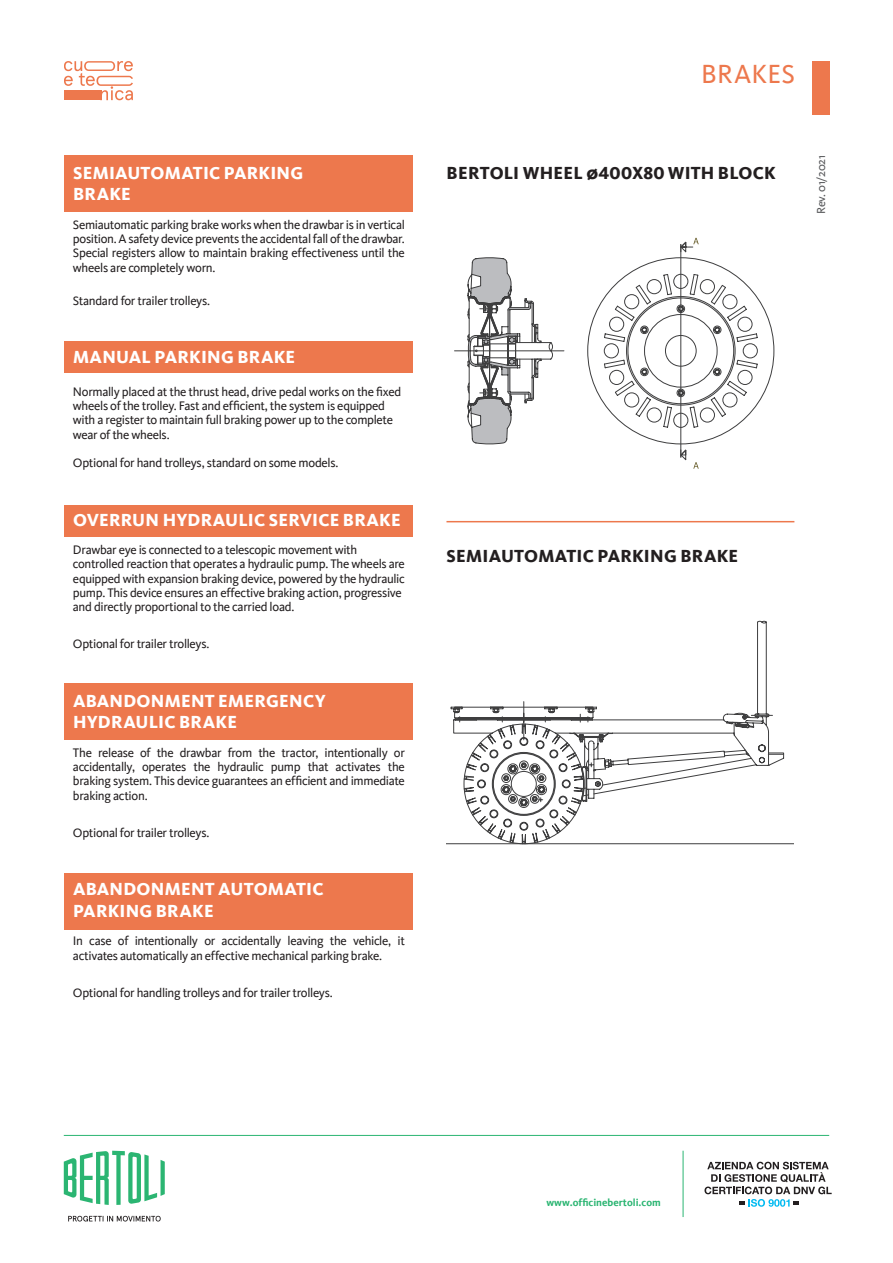
<style>
.page{position:relative;width:893px;height:1263px;background:#fff}
.page>*{position:absolute;margin:0;border:0;box-sizing:border-box;transform-origin:0 0}
.t1{font:27px "Kievit";letter-spacing:.01em;color:#ed784d}
.t2{font:18px/21.6px "Kievit Extrabold SC";letter-spacing:.01em;color:#fff}
.t3{font:18px "Kievit Extrabold SC";letter-spacing:.01em;color:#231f20}
.t4{font:12.75px/14.2px "Kievit";letter-spacing:-.025em;color:#231f20}
.t5{font:12px "Kievit";letter-spacing:-.02em;color:#57585a}
.t6{font:700 10.5px "Kievit";color:#2bb572}
</style>
<div class="page">
<hr style="left:64px;top:1135px;width:765px;height:1px;background:#2bb572">
<hr style="left:683px;top:1151px;width:1px;height:66px;background:#2bb572">
<svg style="left:64px;top:1151px;width:101px;height:54px"></svg>
<svg style="left:68px;top:1216px;width:93px;height:5px"></svg>
<svg style="left:704px;top:1162px;width:128px;height:45px"></svg>
<div style="left:812px;top:61px;width:17px;height:54px;background:#ed784d"></div>
<svg style="left:64px;top:61px;width:69px;height:39px"></svg>
<hr style="left:454px;top:350px;width:110px;height:1px;background:#3e3e3f">
<svg style="left:467px;top:238px;width:291px;height:231px"></svg>
<svg style="left:450px;top:621px;width:335px;height:223px"></svg>
<hr style="left:446px;top:521px;width:348px;height:1px;background:#ed784d">
<div style="left:64px;top:155px;width:348px;height:57px;background:#ed784d"></div>
<div style="left:64px;top:683px;width:348px;height:56px;background:#ed784d"></div>
<div style="left:64px;top:873px;width:348px;height:56px;background:#ed784d"></div>
<div style="left:64px;top:341px;width:348px;height:31px;background:#ed784d"></div>
<div style="left:64px;top:505px;width:348px;height:31px;background:#ed784d"></div>
<h2 class="t2" style="left:73px;top:162px;width:232px">SEMIAUTOMATIC PARKING<br>BRAKE</h2>
<p class="t4" style="left:73px;top:218px;width:333px;text-align:justify">Semiautomatic parking brake works when the drawbar is in vertical position. A safety device prevents the accidental fall of the drawbar.<br>Special registers allow to maintain braking effectiveness until the wheels are completely worn.</p>
<p class="t4" style="left:73px;top:293px;width:139px">Standard for trailer trolleys.</p>
<h2 class="t2" style="left:73px;top:346px;width:224px">MANUAL PARKING BRAKE</h2>
<p class="t4" style="left:73px;top:385px;width:330px">Normally placed at the thrust head, drive pedal works on the fixed wheels of the trolley. Fast and efficient, the system is equipped with a register to maintain full braking power up to the complete wear of the wheels.</p>
<p class="t4" style="left:73px;top:456px;width:267px">Optional for hand trolleys, standard on some models.</p>
<h2 class="t2" style="left:73px;top:509px;width:329px">OVERRUN HYDRAULIC SERVICE BRAKE</h2>
<p class="t4" style="left:73px;top:543px;width:333px">Drawbar eye is connected to a telescopic movement with controlled reaction that operates a hydraulic pump. The wheels are equipped with expansion braking device, powered by the hydraulic pump. This device ensures an effective braking action, progressive and directly proportional to the carried load.</p>
<p class="t4" style="left:73px;top:637px;width:138px">Optional for trailer trolleys.</p>
<h2 class="t2" style="left:73px;top:690px;width:254px">ABANDONMENT EMERGENCY<br>HYDRAULIC BRAKE</h2>
<p class="t4" style="left:73px;top:746px;width:333px;text-align:justify">The release of the drawbar from the tractor, intentionally or accidentally, operates the hydraulic pump that activates the braking system. This device guarantees an efficient and immediate braking action.</p>
<p class="t4" style="left:73px;top:825px;width:138px">Optional for trailer trolleys.</p>
<h2 class="t2" style="left:73px;top:878px;width:252px">ABANDONMENT AUTOMATIC<br>PARKING BRAKE</h2>
<p class="t4" style="left:73px;top:934px;width:333px">In case of intentionally or accidentally leaving the vehicle, it activates automatically an effective mechanical parking brake.</p>
<p class="t4" style="left:73px;top:985px;width:261px">Optional for handling trolleys and for trailer trolleys.</p>
<h1 class="t1" style="left:701px;top:59px;width:95px">BRAKES</h1>
<h2 class="t3" style="left:447px;top:162px;width:331px">BERTOLI WHEEL ø400X80 WITH BLOCK</h2>
<p class="t5" style="left:814px;top:214px;width:60px;rotate:-90deg">Rev. 01/2021</p>
<h2 class="t3" style="left:447px;top:545px;width:293px">SEMIAUTOMATIC PARKING BRAKE</h2>
<p class="t6" style="left:546px;top:1196px;width:116px">www.officinebertoli.com</p>
</div>
